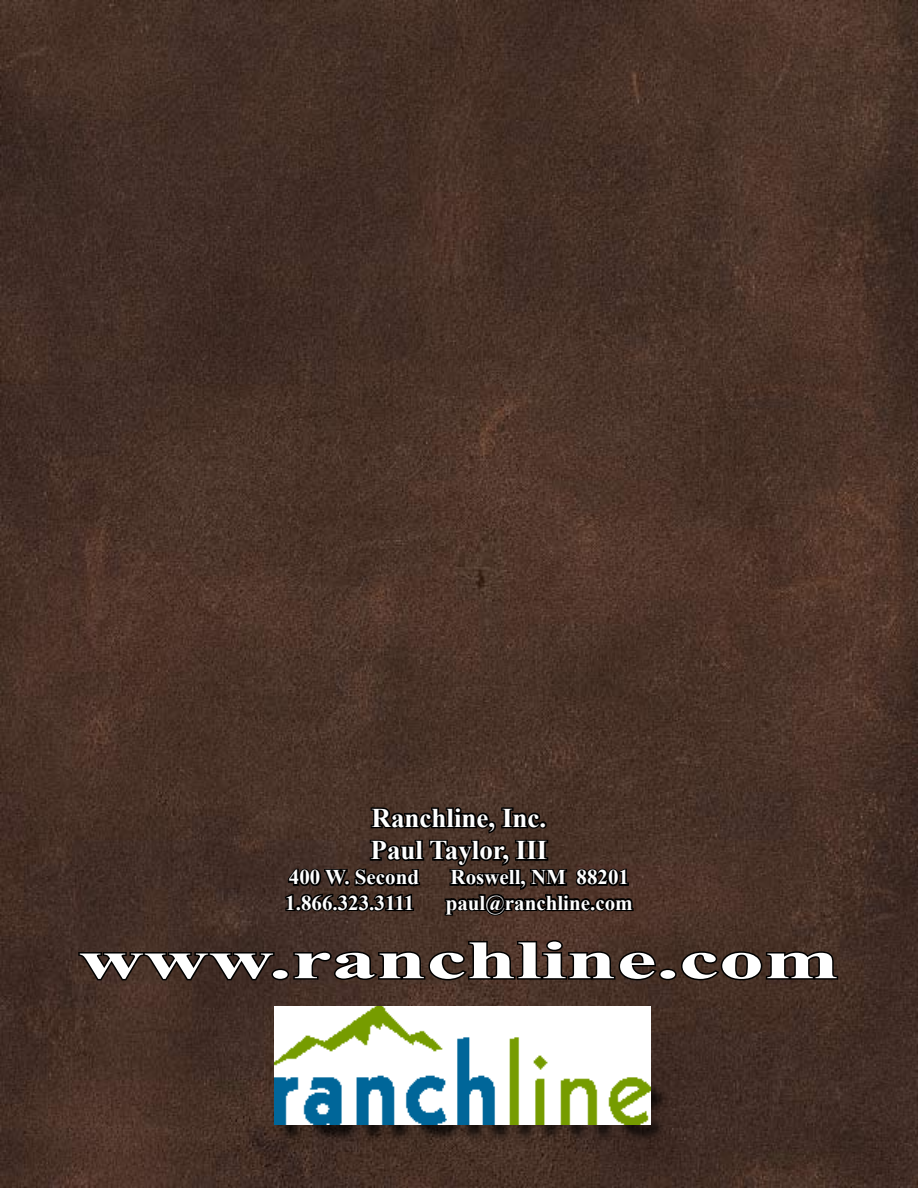
<style>
.page{position:relative;width:918px;height:1188px;background:#fff}
.page>*{position:absolute;margin:0;border:0;box-sizing:border-box;transform-origin:0 0}
.t1{font:700 54px "Times New Roman";color:#fff;scale:1.67 1}
.t2{font:700 27px/32.4px "Times New Roman";color:#fff}
.t3{font:700 21px "Times New Roman";color:#fff}
</style>
<div class="page">
<img style="left:0;top:0;width:918px;height:1188px">
<div style="left:277px;top:1009px;width:392px;height:133px;background:#000;opacity:.75"></div>
<img style="left:274px;top:1006px;width:376px;height:118px">
<svg style="left:77px;top:749px;width:763px;height:234px;background:#3f2b22"></svg>
<p class="t2" style="left:371px;top:801px;width:178px">Ranchline, Inc.<br>Paul Taylor, III</p>
<p class="t3" style="left:289px;top:863px;width:132px">400 W. Second</p>
<p class="t3" style="left:451px;top:863px;width:180px">Roswell, NM 88201</p>
<p class="t3" style="left:285px;top:888px;width:130px">1.866.323.3111</p>
<p class="t3" style="left:446px;top:888px;width:188px">paul@ranchline.com</p>
<h1 class="t1" style="left:79px;top:923px;width:457px">www.ranchline.com</h1>
</div>
